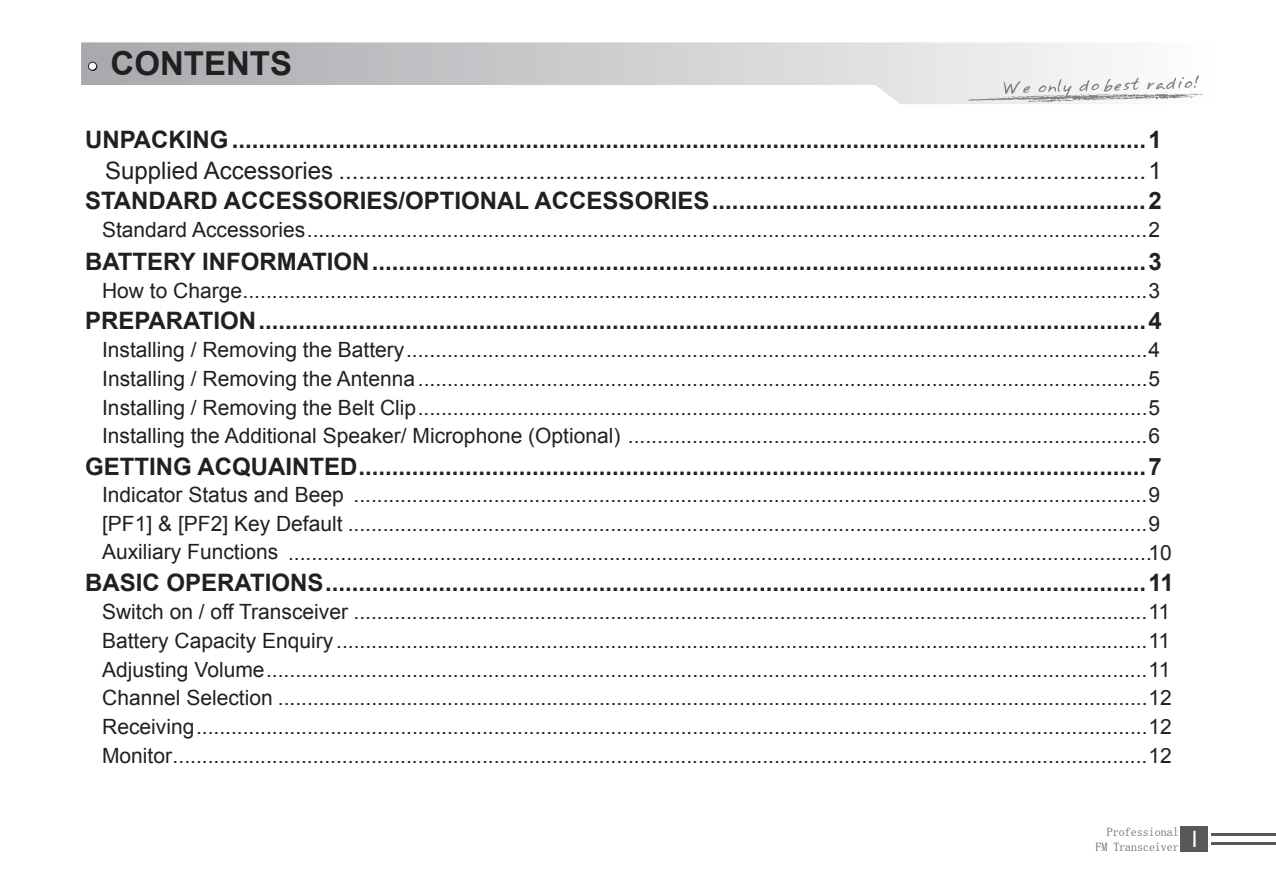
<style>
.page{position:relative;width:1276px;height:893px;background:#fff}
.page>*{position:absolute;margin:0;border:0;box-sizing:border-box;transform-origin:0 0}
.t1{font:700 33px "Arial";color:#231f20}
.t2{font:700 24px "Arial";color:#231f20}
.t3{font:24px "Arial";color:#231f20}
.t4{font:21px/28.8px "Arial";color:#231f20;text-align:justify}
.t5{font:12px/14.4px "Sim Sun";color:#57585a}
</style>
<div class="page">
<svg style="left:81px;top:42px;width:1027px;height:62px"></svg>
<svg style="left:88px;top:61px;width:10px;height:10px"></svg>
<svg style="left:965px;top:75px;width:239px;height:28px"></svg>
<div style="left:1180px;top:826px;width:28px;height:25px;background:#57585a"></div>
<hr style="left:1210px;top:833px;width:66px;height:3px;background:#59595b">
<hr style="left:1210px;top:842px;width:66px;height:3px;background:#59595b">
<h1 class="t1" style="left:111px;top:41px;width:183px">CONTENTS</h1>
<p class="t2" style="left:85px;top:124px;width:1078px">UNPACKING.........................................................................................................................................1</p>
<p class="t3" style="left:105px;top:155px;width:1058px">Supplied Accessories .........................................................................................................................1</p>
<p class="t2" style="left:85px;top:185px;width:1078px">STANDARD ACCESSORIES/OPTIONAL ACCESSORIES.................................................................2</p>
<p class="t4" style="left:102px;top:216px;width:1059px">Standard Accessories................................................................................................................................................2</p>
<p class="t2" style="left:85px;top:246px;width:1078px">BATTERY INFORMATION....................................................................................................................3</p>
<p class="t4" style="left:102px;top:277px;width:1059px">How to Charge...........................................................................................................................................................3</p>
<p class="t2" style="left:85px;top:305px;width:1078px">PREPARATION.....................................................................................................................................4</p>
<p class="t4" style="left:102px;top:336px;width:1059px">Installing / Removing the Battery...............................................................................................................................4<br>Installing / Removing the Antenna.............................................................................................................................5<br>Installing / Removing the Belt Clip.............................................................................................................................5<br>Installing the Additional Speaker/ Microphone (Optional) .........................................................................................6</p>
<p class="t2" style="left:85px;top:450px;width:1078px">GETTING ACQUAINTED......................................................................................................................7</p>
<p class="t4" style="left:102px;top:481px;width:1059px">Indicator Status and Beep ........................................................................................................................................9</p>
<p class="t4" style="left:102px;top:510px;width:1059px">[PF1] &amp; [PF2] Key Default .........................................................................................................................................9</p>
<p class="t4" style="left:288px;top:538px;width:885px">....................................................................................................................................................10</p>
<p class="t2" style="left:85px;top:567px;width:1090px">BASIC OPERATIONS...........................................................................................................................11</p>
<p class="t4" style="left:102px;top:598px;width:1071px">Switch on / off Transceiver ........................................................................................................................................11<br>Battery Capacity Enquiry ...........................................................................................................................................11<br>Adjusting Volume.......................................................................................................................................................11<br>Channel Selection .....................................................................................................................................................12<br>Receiving...................................................................................................................................................................12<br>Monitor.......................................................................................................................................................................12</p>
<p class="t4" style="left:102px;top:538px;width:178px">Auxiliary Functions</p>
<p class="t5" style="left:1095px;top:825px;width:104px;text-indent:11px">Professional<br>FM Transceiver <sup>I</sup></p>
</div>
